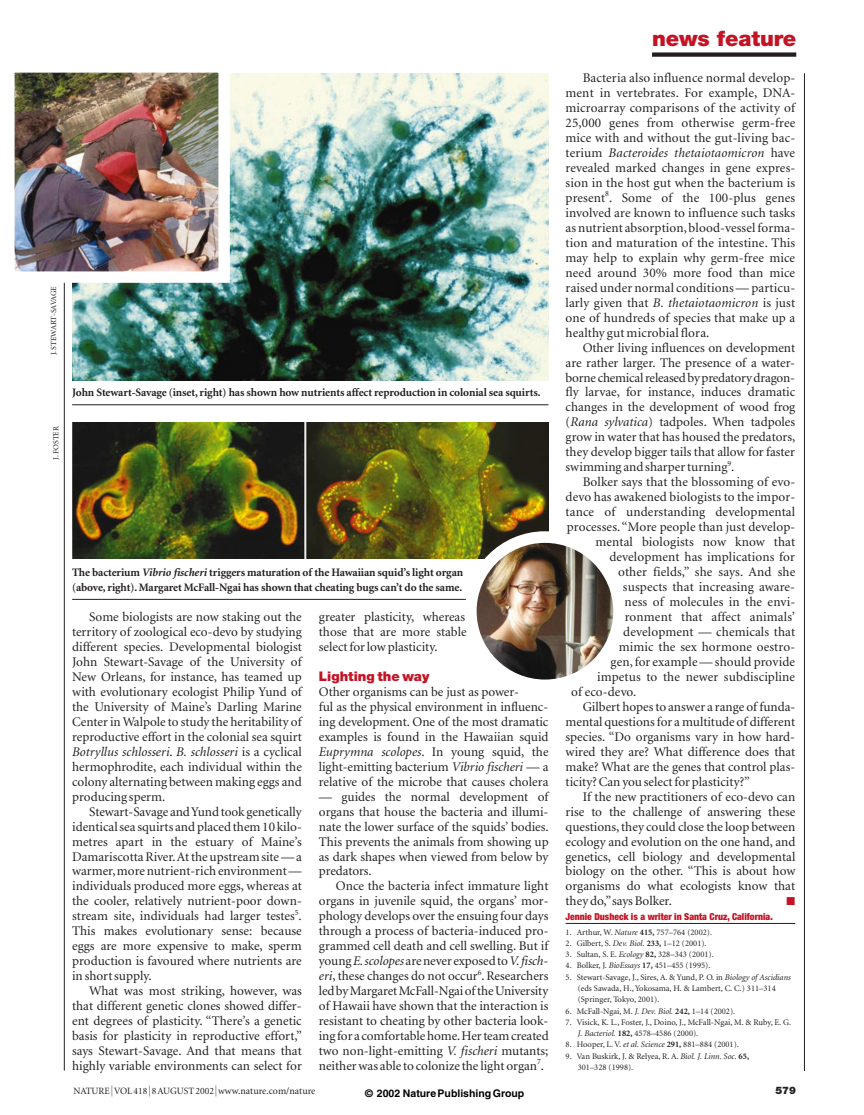
<style>
.page{position:relative;width:864px;height:1115px;background:#fff}
.page>*{position:absolute;margin:0;border:0;box-sizing:border-box;transform-origin:0 0}
.t1{font:900 21.3px "Helvetica Neue";letter-spacing:-.005em;color:#c41324}
.t2{font:13.2px/15px "Minion";color:#231f20;text-align:justify}
.t3{font:900 13.2px "Helvetica Neue";color:#c41324}
.t4{font:700 11.4px/15px "Minion";letter-spacing:-.01em;color:#231f20}
.t5{font:11.4px "Zapf Dingbats";color:#c41324}
.t6{font:700 10.5px "Helvetica";color:#000}
.t7{font:900 10.35px "Helvetica Neue";color:#231f20}
.t8{font:9.6px "Minion";color:#231f20}
.t9{font:900 condensed 9.6px "Helvetica Neue";color:#c41324}
.t10{font:8.55px/11.2px "Minion";color:#231f20}
.t11{font:7.8px "Minion";color:#231f20}
.s1{font-style:italic}
.s2{font-weight:700}
.s3{font-family:"Unica SB";font-weight:300;font-size:11.4px}
.s4{font-size:10.05px}
</style>
<div class="page">
<hr style="left:566px;top:923px;width:229px;height:1px;background:#231f20">
<div style="left:652px;top:52px;width:144px;height:5px;background:#231f20"></div>
<hr style="left:804px;top:73px;width:1px;height:998px;background:#231f20">
<hr style="left:64px;top:73px;width:1px;height:997px;background:#231f20">
<hr style="left:72px;top:404px;width:476px;height:1px;background:#231f20">
<img style="left:72px;top:73px;width:476px;height:307px">
<img style="left:14px;top:72px;width:216px;height:211px">
<hr style="left:72px;top:599px;width:394px;height:1px;background:#231f20">
<img style="left:72px;top:422px;width:476px;height:136px">
<img style="left:471px;top:537px;width:141px;height:141px">
<div style="left:465px;top:531px;width:160px;height:160px;border:12px solid #fff;border-radius:50%"></div>
<p class="t11" style="left:51px;top:355px;width:70px;rotate:-90deg">J. STEWART-SAVAGE</p>
<p class="t11" style="left:53px;top:459px;width:35px;rotate:-90deg">J. FOSTER</p>
<p class="t4" style="left:72px;top:386px;width:470px">John Stewart-Savage (inset, right) has shown how nutrients affect reproduction in colonial sea squirts.</p>
<p class="t4" style="left:72px;top:566px;width:393px">The bacterium <span class="s1">Vibrio fischeri</span> triggers maturation of the Hawaiian squid’s light organ (above, right). Margaret McFall-Ngai has shown that cheating bugs can’t do the same.</p>
<p class="t2" style="left:72px;top:610px;width:231px;text-indent:17px">Some biologists are now staking out the territory of zoological eco-devo by studying different species. Developmental biologist John Stewart-Savage of the University of New Orleans, for instance, has teamed up with evolutionary ecologist Philip Yund of the University of Maine’s Darling Marine Center in Walpole to study the heritability of reproductive effort in the colonial sea squirt <span class="s1">Botryllus schlosseri</span>. <span class="s1">B. schlosseri</span> is a cyclical hermophrodite, each individual within the colony alternating between making eggs and producing sperm.</p>
<p class="t2" style="left:72px;top:805px;width:231px;text-indent:17px">Stewart-Savage and Yund took genetically identical sea squirts and placed them 10 kilo&shy;metres apart in the estuary of Maine’s Damariscotta River.At the upstream site — a warmer,more nutrient-rich environment — individuals produced more eggs, whereas at the cooler, relatively nutrient-poor down&shy;stream site, individuals had larger testes<sup>5</sup>.<br>This makes evolutionary sense: because eggs are more expensive to make, sperm production is favoured where nutrients are in short supply.</p>
<p class="t2" style="left:72px;top:984px;width:231px;text-indent:17px">What was most striking, however, was that different genetic clones showed differ&shy;ent degrees of plasticity. “There’s a genetic basis for plasticity in reproductive effort,” says Stewart-Savage. And that means that highly variable environments can select for</p>
<p class="t2" style="left:319px;top:610px;width:149px">greater plasticity, whereas those that are more stable select for low plasticity.</p>
<p class="t3" style="left:319px;top:671px;width:112px">Lighting the way</p>
<p class="t2" style="left:319px;top:685px;width:231px;text-align:left">Other organisms can be just as power-<br>ful as the physical environment in influenc&shy;ing development. One of the most dramatic examples is found in the Hawaiian squid <span class="s1">Euprymna scolopes</span>. In young squid, the light-emitting bacterium <span class="s1">Vibrio fischeri</span> — a relative of the microbe that causes cholera</p>
<p class="t2" style="left:319px;top:790px;width:231px">— guides the normal development of organs that house the bacteria and illumi&shy;nate the lower surface of the squids’ bodies.<br>This prevents the animals from showing up as dark shapes when viewed from below by predators.</p>
<p class="t2" style="left:319px;top:879px;width:231px;text-indent:17px">Once the bacteria infect immature light organs in juvenile squid, the organs’ mor&shy;phology develops over the ensuing four days through a process of bacteria-induced pro&shy;grammed cell death and cell swelling. But if young <span class="s1">E.scolopes</span> are never exposed to <span class="s1">V.fisch&shy;eri</span>, these changes do not occur<sup>6</sup>. Researchers led by Margaret McFall-Ngai of the University of Hawaii have shown that the interaction is resistant to cheating by other bacteria look&shy;ing for a comfortable home.Her team created two non-light-emitting <span class="s1">V. fischeri</span> mutants; neither was able to colonize the light organ<sup>7</sup>.</p>
<h1 class="t1" style="left:652px;top:31px;width:146px">news feature</h1>
<p class="t2" style="left:566px;top:71px;width:231px;text-indent:17px">Bacteria also influence normal develop&shy;ment in vertebrates. For example, DNA&shy;microarray comparisons of the activity of 25,000 genes from otherwise germ-free mice with and without the gut-living bac&shy;terium <span class="s1">Bacteroides thetaiotaomicron</span> have revealed marked changes in gene expres&shy;sion in the host gut when the bacterium is present<sup>8</sup>. Some of the 100-plus genes involved are known to influence such tasks as nutrient absorption,blood-vessel forma&shy;tion and maturation of the intestine. This may help to explain why germ-free mice need around 30% more food than mice raised under normal conditions — particu&shy;larly given that <span class="s1">B. thetaiotaomicron</span> is just one of hundreds of species that make up a healthy gut microbial flora.</p>
<p class="t2" style="left:566px;top:341px;width:231px;text-indent:17px">Other living influences on development are rather larger. The presence of a water&shy;borne chemical released by predatory dragon&shy;fly larvae, for instance, induces dramatic changes in the development of wood frog (<span class="s1">Rana sylvatica</span>) tadpoles. When tadpoles grow in water that has housed the predators, they develop bigger tails that allow for faster swimming and sharper turning<sup>9</sup>.</p>
<p class="t2" style="left:583px;top:475px;width:214px">Bolker says that the blossoming of evo-</p>
<p class="t2" style="left:566px;top:490px;width:231px">devo has awakened biologists to the impor-</p>
<p class="t2" style="left:566px;top:505px;width:231px">tance of understanding developmental</p>
<p class="t2" style="left:567px;top:520px;width:230px">processes. “More people than just develop-</p>
<p class="t2" style="left:595px;top:535px;width:201px">mental biologists now know that</p>
<p class="t2" style="left:609px;top:550px;width:187px">development has implications for</p>
<p class="t2" style="left:618px;top:565px;width:179px">other fields,” she says. And she</p>
<p class="t2" style="left:623px;top:580px;width:174px">suspects that increasing aware-</p>
<p class="t2" style="left:625px;top:595px;width:172px">ness of molecules in the envi-</p>
<p class="t2" style="left:625px;top:610px;width:172px">ronment that affect animals’</p>
<p class="t2" style="left:623px;top:625px;width:173px">development — chemicals that</p>
<p class="t2" style="left:619px;top:640px;width:178px">mimic the sex hormone oestro-</p>
<p class="t2" style="left:611px;top:655px;width:186px">gen, for example — should provide</p>
<p class="t2" style="left:597px;top:670px;width:200px">impetus to the newer subdiscipline</p>
<p class="t2" style="left:571px;top:685px;width:67px">of eco-devo.</p>
<p class="t2" style="left:583px;top:700px;width:214px">Gilbert hopes to answer a range of funda-</p>
<p class="t2" style="left:566px;top:715px;width:231px">mental questions for a multitude of different</p>
<p class="t2" style="left:566px;top:730px;width:231px">species. “Do organisms vary in how hard-</p>
<p class="t2" style="left:566px;top:745px;width:231px">wired they are? What difference does that</p>
<p class="t2" style="left:566px;top:760px;width:231px">make? What are the genes that control plas-</p>
<p class="t2" style="left:566px;top:775px;width:186px">ticity? Can you select for plasticity?”</p>
<p class="t2" style="left:583px;top:790px;width:214px">If the new practitioners of eco-devo can</p>
<p class="t2" style="left:566px;top:805px;width:231px">rise to the challenge of answering these</p>
<p class="t2" style="left:566px;top:820px;width:231px">questions, they could close the loop between</p>
<p class="t2" style="left:566px;top:835px;width:231px">ecology and evolution on the one hand, and</p>
<p class="t2" style="left:566px;top:850px;width:231px">genetics, cell biology and developmental</p>
<p class="t2" style="left:566px;top:864px;width:231px">biology on the other. “This is about how</p>
<p class="t2" style="left:566px;top:879px;width:231px">organisms do what ecologists know that</p>
<p class="t2" style="left:566px;top:894px;width:108px">they do,”says Bolker.</p>
<p class="t5" style="left:787px;top:896px;width:10px">■</p>
<p class="t9" style="left:566px;top:913px;width:209px">Jennie Dusheck is a writer in Santa Cruz, California.</p>
<p class="t10" style="left:566px;top:926px;width:148px">1. Arthur, W. <span class="s1">Nature</span> <span class="s2">415,</span> 757–764 (2002).</p>
<p class="t10" style="left:566px;top:938px;width:143px">2. Gilbert, S. <span class="s1">Dev. Biol.</span> <span class="s2">233,</span> 1–12 (2001).</p>
<p class="t10" style="left:566px;top:949px;width:150px">3. Sultan, S. E. <span class="s1">Ecology</span> <span class="s2">82,</span> 328–343 (2001).</p>
<p class="t10" style="left:566px;top:960px;width:146px">4. Bolker, J. <span class="s1">BioEssays</span> <span class="s2">17,</span> 451–455 (1995).</p>
<p class="t10" style="left:578px;top:972px;width:215px;text-indent:-12px">5. Stewart-Savage, J., Sires, A. &amp; Yund, P. O. in <span class="s1">Biology of Ascidians </span>(eds Sawada, H., Yokosama, H. &amp; Lambert, C. C.) 311–314 (Springer, Tokyo, 2001).</p>
<p class="t10" style="left:566px;top:1005px;width:171px">6. McFall-Ngai, M. <span class="s1">J. Dev. Biol.</span> <span class="s2">242,</span> 1–14 (2002).</p>
<p class="t10" style="left:578px;top:1017px;width:215px;text-indent:-12px">7. Visick, K. L., Foster, J., Doino, J., McFall-Ngai, M. &amp; Ruby, E. G.<br><span class="s1">J. Bacteriol.</span> <span class="s2">182,</span> 4578–4586 (2000).</p>
<p class="t10" style="left:566px;top:1039px;width:175px">8. Hooper, L. V. <span class="s1">et al. Science</span> <span class="s2">291,</span> 881–884 (2001).</p>
<p class="t10" style="left:578px;top:1051px;width:173px;text-indent:-12px">9. Van Buskirk, J. &amp; Relyea, R. A. <span class="s1">Biol. J. Linn. Soc.</span> <span class="s2">65,<br></span>301–328 (1998).</p>
<p class="t8" style="left:74px;top:1086px;width:243px">NATURE<span class="s3">|</span> VOL 418 <span class="s3">|</span> 8 AUGUST 2002 <span class="s3">|</span> <span class="s4">www.nature.com/nature</span></p>
<p class="t7" style="left:775px;top:1086px;width:22px">579</p>
<p class="t6" style="left:365px;top:1087px;width:161px">© 2002 NaturePublishingGroup</p>
</div>
